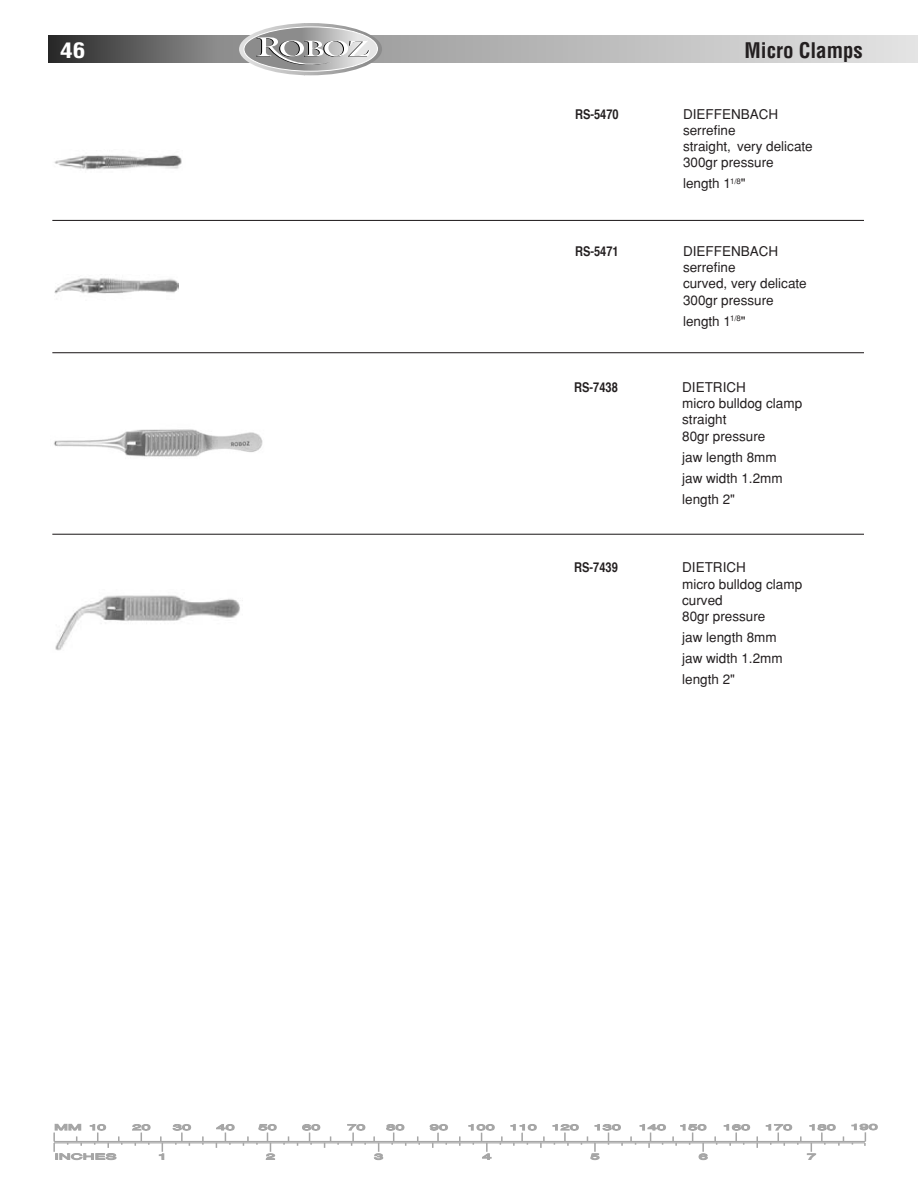
<style>
.page{position:relative;width:918px;height:1188px;background:#fff}
.page>*{position:absolute;margin:0;border:0;box-sizing:border-box;transform-origin:0 0}
.t1{font:700 condensed 21px "Helvetica";color:#231f20}
.t2{font:700 condensed 21px "Helvetica";color:#fff;scale:1.2 1}
.t3{font:13.5px/21px "Helvetica";color:#231f20}
.t4{font:700 condensed 13.5px "Helvetica";color:#231f20}
</style>
<div class="page">
<svg style="left:48px;top:36px;width:870px;height:27px;background:#a8a8a8"></svg>
<svg style="left:239px;top:23px;width:143px;height:52px"></svg>
<hr style="left:54px;top:1141px;width:811px;height:1px;background:#a6a6a6">
<hr style="left:54px;top:1142px;width:811px;height:2px;background:#a6a6a6">
<svg style="left:202px;top:1136px;width:2px;height:9px"></svg>
<svg style="left:417px;top:1136px;width:3px;height:9px"></svg>
<svg style="left:131px;top:1124px;width:21px;height:22px"></svg>
<svg style="left:172px;top:1124px;width:20px;height:22px"></svg>
<svg style="left:243px;top:1136px;width:6px;height:10px"></svg>
<svg style="left:346px;top:1124px;width:21px;height:22px"></svg>
<svg style="left:723px;top:1124px;width:28px;height:22px"></svg>
<svg style="left:214px;top:1124px;width:22px;height:24px"></svg>
<svg style="left:297px;top:1124px;width:34px;height:24px"></svg>
<svg style="left:429px;top:1124px;width:20px;height:24px"></svg>
<svg style="left:510px;top:1124px;width:35px;height:24px"></svg>
<svg style="left:54px;top:1123px;width:68px;height:38px"></svg>
<svg style="left:158px;top:1136px;width:7px;height:24px"></svg>
<svg style="left:256px;top:1124px;width:33px;height:36px"></svg>
<svg style="left:373px;top:1124px;width:33px;height:37px"></svg>
<svg style="left:467px;top:1124px;width:35px;height:36px"></svg>
<svg style="left:552px;top:1124px;width:71px;height:37px"></svg>
<svg style="left:630px;top:1124px;width:79px;height:37px"></svg>
<svg style="left:765px;top:1124px;width:79px;height:36px"></svg>
<svg style="left:851px;top:1123px;width:27px;height:23px"></svg>
<hr style="left:52px;top:220px;width:812px;height:1px;background:#231f20">
<hr style="left:52px;top:352px;width:812px;height:1px;background:#231f20">
<hr style="left:52px;top:534px;width:812px;height:1px;background:#231f20">
<img style="left:54px;top:278px;width:125px;height:16px">
<img style="left:54px;top:429px;width:209px;height:28px">
<img style="left:55px;top:595px;width:185px;height:56px">
<img style="left:54px;top:155px;width:128px;height:15px">
<h1 class="t2" style="left:60px;top:38px;width:22px">46</h1>
<p class="t1" style="left:745px;top:37px;width:120px">Micro Clamps</p>
<p class="t4" style="left:575px;top:105px;width:45px">RS-5470</p>
<p class="t3" style="left:683px;top:106px;width:97px;line-height:16.2px">DIEFFENBACH serrefine</p>
<p class="t3" style="left:683px;top:136px;width:131px">straight, very delicate</p>
<p class="t3" style="left:683px;top:152px;width:92px">300gr pressure length 1<sup>1/8</sup>"</p>
<p class="t4" style="left:575px;top:243px;width:45px">RS-5471</p>
<p class="t3" style="left:683px;top:243px;width:97px;line-height:16.2px">DIEFFENBACH serrefine</p>
<p class="t3" style="left:683px;top:273px;width:125px">curved, very delicate</p>
<p class="t3" style="left:683px;top:289px;width:92px">300gr pressure length 1<sup>1/8</sup>"</p>
<p class="t4" style="left:574px;top:379px;width:45px">RS-7438</p>
<p class="t3" style="left:682px;top:377px;width:65px">DIETRICH</p>
<p class="t3" style="left:682px;top:393px;width:122px">micro bulldog clamp</p>
<p class="t3" style="left:682px;top:409px;width:46px">straight</p>
<p class="t3" style="left:682px;top:425px;width:96px">80gr pressure jaw length 8mm</p>
<p class="t3" style="left:682px;top:467px;width:102px">jaw width 1.2mm</p>
<p class="t3" style="left:682px;top:488px;width:54px">length 2"</p>
<p class="t4" style="left:574px;top:559px;width:45px">RS-7439</p>
<p class="t3" style="left:682px;top:557px;width:65px">DIETRICH</p>
<p class="t3" style="left:682px;top:573px;width:122px">micro bulldog clamp</p>
<p class="t3" style="left:682px;top:589px;width:42px">curved</p>
<p class="t3" style="left:682px;top:606px;width:96px">80gr pressure jaw length 8mm</p>
<p class="t3" style="left:682px;top:648px;width:102px">jaw width 1.2mm</p>
<p class="t3" style="left:682px;top:669px;width:54px">length 2"</p>
</div>
